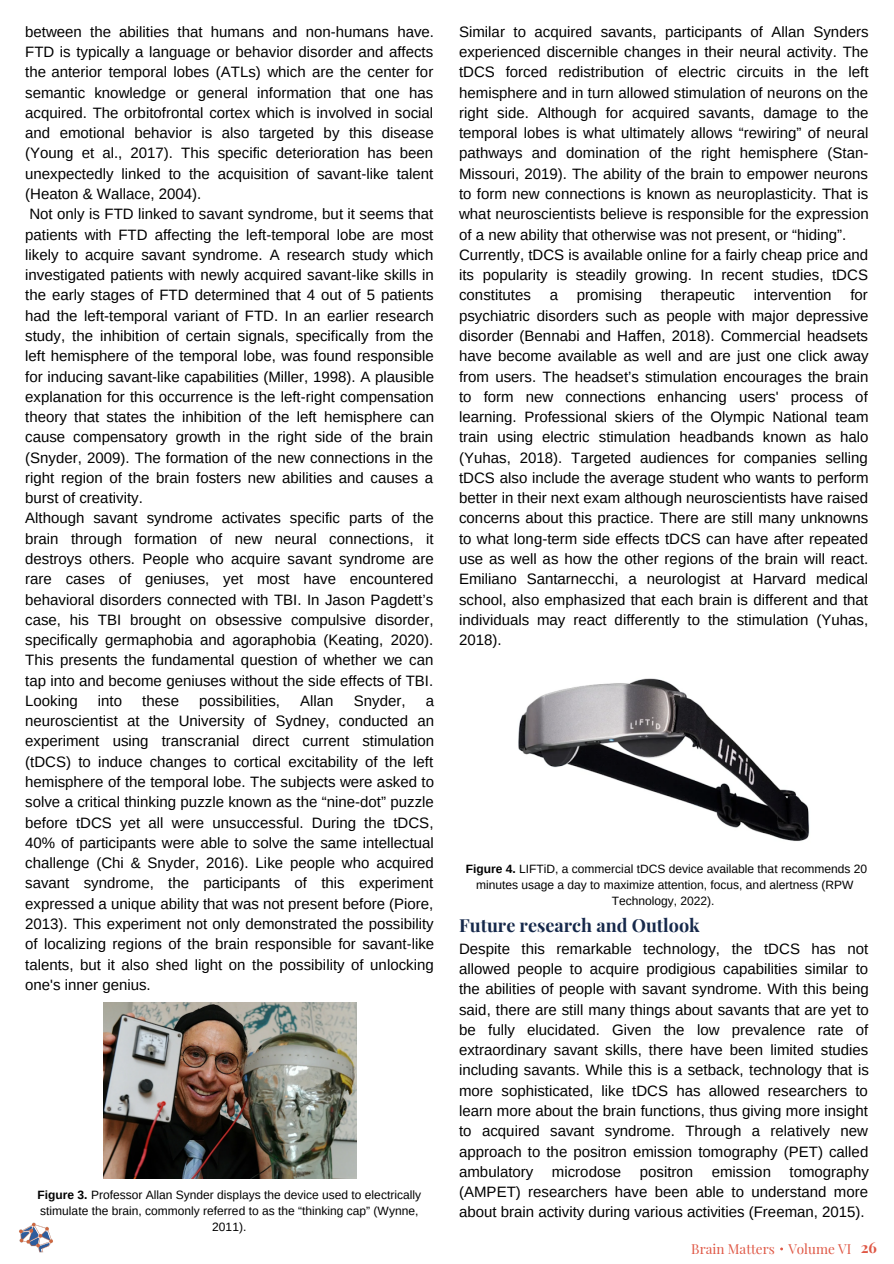
<style>
.page{position:relative;width:894px;height:1264px;background:#fff}
.page>*{position:absolute;margin:0;border:0;box-sizing:border-box;transform-origin:0 0}
.t1{font:700 18px "Playfair Display";color:#16294b}
.t2{font:15px/20.2px "Arimo";color:#000;text-align:justify}
.t3{font:13.5px "Playfair Display";color:#df5745}
.t4{font:12px/16px "Arimo";color:#000;text-align:center}
.s1{font-weight:700}
.s2{font-weight:700;font-size:15px}
</style>
<div class="page">
<img style="left:104px;top:1002px;width:252px;height:176px">
<img style="left:518px;top:678px;width:292px;height:163px">
<img style="left:19px;top:1222px;width:34px;height:30px">
<p class="t2" style="left:25px;top:21px;width:410px;text-align:left">between the abilities that humans and non-humans have.<br>FTD is typically a language or behavior disorder and affects the anterior temporal lobes (ATLs) which are the center for semantic knowledge or general information that one has acquired. The orbitofrontal cortex which is involved in social and emotional behavior is also targeted by this disease (Young et al., 2017). This specific deterioration has been unexpectedly linked to the acquisition of savant-like talent (Heaton &amp; Wallace, 2004).<br>Not only is FTD linked to savant syndrome, but it seems that patients with FTD affecting the left-temporal lobe are most likely to acquire savant syndrome. A research study which investigated patients with newly acquired savant-like skills in the early stages of FTD determined that 4 out of 5 patients had the left-temporal variant of FTD. In an earlier research study, the inhibition of certain signals, specifically from the left hemisphere of the temporal lobe, was found responsible for inducing savant-like capabilities (Miller, 1998). A plausible explanation for this occurrence is the left-right compensation theory that states the inhibition of the left hemisphere can cause compensatory growth in the right side of the brain (Snyder, 2009). The formation of the new connections in the right region of the brain fosters new abilities and causes a burst of creativity.<br>Although savant syndrome activates specific parts of the brain through formation of new neural connections, it destroys others. People who acquire savant syndrome are rare cases of geniuses, yet most have encountered behavioral disorders connected with TBI. In Jason Pagdett’s case, his TBI brought on obsessive compulsive disorder, specifically germaphobia and agoraphobia (Keating, 2020).<br>This presents the fundamental question of whether we can tap into and become geniuses without the side effects of TBI.<br>Looking</p>
<p class="t2" style="left:98px;top:690px;width:26px">into</p>
<p class="t2" style="left:142px;top:690px;width:38px">these</p>
<p class="t2" style="left:199px;top:690px;width:82px">possibilities,</p>
<p class="t2" style="left:300px;top:690px;width:35px">Allan</p>
<p class="t2" style="left:354px;top:690px;width:53px">Snyder,</p>
<p class="t2" style="left:25px;top:690px;width:410px;text-indent:400px">a neuroscientist at the University of Sydney, conducted an experiment using transcranial direct current stimulation (tDCS) to induce changes to cortical excitability of the left hemisphere of the temporal lobe. The subjects were asked to solve a critical thinking puzzle known as the “nine-dot” puzzle before tDCS yet all were unsuccessful. During the tDCS, 40% of participants were able to solve the same intellectual challenge (Chi &amp; Snyder, 2016). Like people who acquired savant syndrome, the participants of this experiment expressed a unique ability that was not present before (Piore, 2013). This experiment not only demonstrated the possibility of localizing regions of the brain responsible for savant-like talents, but it also shed light on the possibility of unlocking one's inner genius.</p>
<p class="t4" style="left:38px;top:1186px;width:385px"><span class="s1">Figure 3.</span> Professor Allan Synder displays the device used to electrically stimulate the brain, commonly referred to as the “thinking cap” (Wynne,<br>2011).</p>
<p class="t2" style="left:459px;top:21px;width:411px;text-align:left">Similar to acquired savants, participants of Allan Synders experienced discernible changes in their neural activity. The tDCS forced redistribution of electric circuits in the left hemisphere and in turn allowed stimulation of neurons on the right side. Although for acquired savants, damage to the temporal lobes is what ultimately allows “rewiring” of neural pathways and domination of the right hemisphere (Stan-Missouri, 2019). The ability of the brain to empower neurons to form new connections is known as neuroplasticity. That is what neuroscientists believe is responsible for the expression of a new ability that otherwise was not present, or “hiding”.<br>Currently, tDCS is available online for a fairly cheap price and its popularity is steadily growing. In recent studies, tDCS constitutes</p>
<p class="t2" style="left:549px;top:285px;width:10px">a</p>
<p class="t2" style="left:576px;top:285px;width:67px">promising</p>
<p class="t2" style="left:660px;top:285px;width:76px">therapeutic</p>
<p class="t2" style="left:753px;top:285px;width:79px">intervention</p>
<p class="t2" style="left:459px;top:285px;width:411px;text-indent:391px">for psychiatric disorders such as people with major depressive disorder (Bennabi and Haffen, 2018). Commercial headsets have become available as well and are just one click away from users. The headset’s stimulation encourages the brain to form new connections enhancing users' process of learning. Professional skiers of the Olympic National team train using electric stimulation headbands known as halo (Yuhas, 2018). Targeted audiences for companies selling tDCS also include the average student who wants to perform better in their next exam although neuroscientists have raised concerns about this practice. There are still many unknowns to what long-term side effects tDCS can have after repeated use as well as how the other regions of the brain will react.<br>Emiliano Santarnecchi, a neurologist at Harvard medical school, also emphasized that each brain is different and that individuals may react differently to the stimulation (Yuhas, 2018).</p>
<p class="t4" style="left:465px;top:860px;width:403px"><span class="s1">Figure 4.</span> LIFTiD, a commercial tDCS device available that recommends 20 minutes usage a day to maximize attention, focus, and alertness (RPW<br>Technology, 2022).</p>
<p class="t1" style="left:459px;top:912px;width:242px">Future research and Outlook</p>
<p class="t2" style="left:459px;top:938px;width:411px">Despite this remarkable technology, the tDCS has not allowed people to acquire prodigious capabilities similar to the abilities of people with savant syndrome. With this being said, there are still many things about savants that are yet to be fully elucidated. Given the low prevalence rate of extraordinary savant skills, there have been limited studies including savants. While this is a setback, technology that is more sophisticated, like tDCS has allowed researchers to learn more about the brain functions, thus giving more insight to acquired savant syndrome. Through a relatively new approach to the positron emission tomography (PET) called ambulatory microdose positron emission tomography (AMPET) researchers have been able to understand more about brain activity during various activities (Freeman, 2015).</p>
<p class="t3" style="left:691px;top:1239px;width:187px">Brain Matters Volume VI <span class="s2">26</span></p>
</div>
